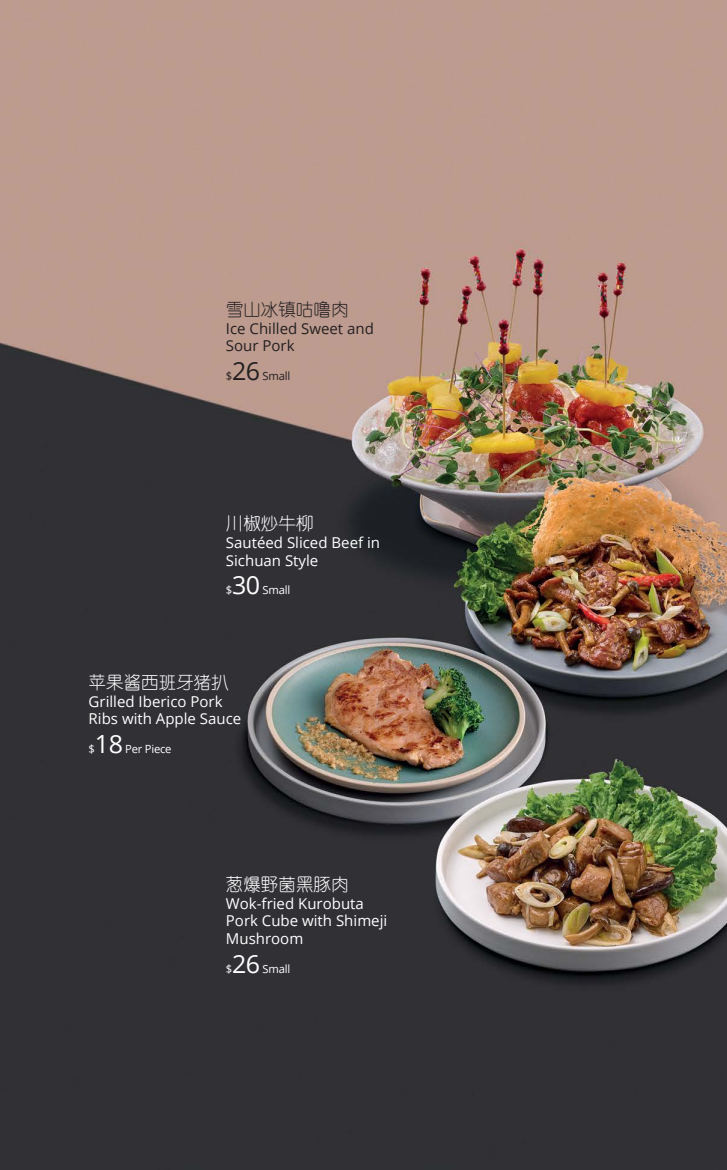
<style>
.page{position:relative;width:727px;height:1170px;background:#fff}
.page>*{position:absolute;margin:0;border:0;box-sizing:border-box;transform-origin:0 0}
.t1{font:25px "Open Sans";color:#fff}
.t2{font:25px "Open Sans";color:#231f20}
.t3{font:17.5px "You Yuan";color:#fff}
.t4{font:17.5px "You Yuan";color:#231f20}
.t5{font:15px/17.5px "Open Sans";color:#fff}
.t6{font:15px/17.5px "Open Sans";color:#231f20}
.t7{font:11.25px "Open Sans";letter-spacing:-.02em;color:#fff}
.t8{font:11.25px "Open Sans";letter-spacing:-.02em;color:#231f20}
</style>
<div class="page">
<img style="left:0;top:0;width:726px;height:1169px">
<p class="t4" style="left:226px;top:300px;width:124px">雪山冰镇咕噜肉</p>
<p class="t6" style="left:226px;top:319px;width:149px">Ice Chilled Sweet and<br>Sour Pork</p>
<p class="t8" style="left:226px;top:368px;width:8px">$</p>
<h1 class="t2" style="left:232px;top:354px;width:30px">26</h1>
<p class="t8" style="left:262px;top:368px;width:29px">Small</p>
<p class="t3" style="left:226px;top:514px;width:89px">川椒炒牛柳</p>
<p class="t5" style="left:226px;top:533px;width:156px">Sautéed Sliced Beef in<br>Sichuan Style</p>
<p class="t7" style="left:226px;top:582px;width:8px">$</p>
<h1 class="t1" style="left:232px;top:568px;width:30px">30</h1>
<p class="t7" style="left:262px;top:582px;width:29px">Small</p>
<p class="t3" style="left:89px;top:672px;width:141px">苹果酱西班牙猪扒</p>
<p class="t5" style="left:89px;top:692px;width:154px">Grilled Iberico Pork<br>Ribs with Apple Sauce</p>
<p class="t7" style="left:89px;top:741px;width:8px">$</p>
<h1 class="t1" style="left:95px;top:726px;width:30px">18</h1>
<p class="t7" style="left:125px;top:741px;width:48px">Per Piece</p>
<p class="t3" style="left:226px;top:875px;width:124px">葱爆野菌黑豚肉</p>
<p class="t5" style="left:226px;top:894px;width:163px">Wok-fried Kurobuta<br>Pork Cube with Shimeji<br>Mushroom</p>
<p class="t7" style="left:226px;top:960px;width:8px">$</p>
<h1 class="t1" style="left:232px;top:946px;width:30px">26</h1>
<p class="t7" style="left:262px;top:960px;width:29px">Small</p>
</div>
